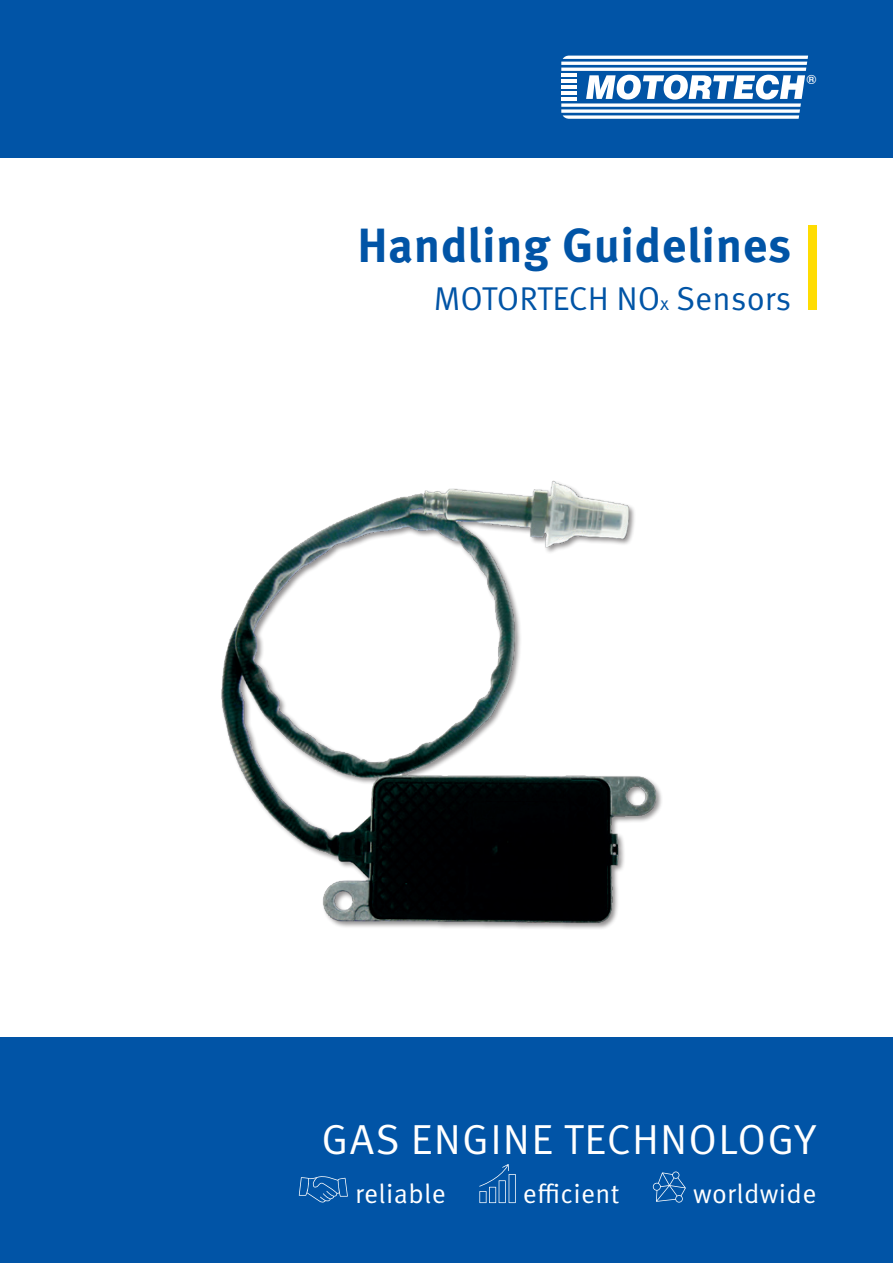
<style>
.page{position:relative;width:893px;height:1263px;background:#fff}
.page>*{position:absolute;margin:0;border:0;box-sizing:border-box;transform-origin:0 0}
._2020_-_COVER_Headli{font:700 48px "Meta Pro";letter-spacing:.01em;color:#0154a6}
.t1{font:42px "Meta Pro Norm";letter-spacing:.03em;color:#fff}
._2020_-_COVER_Subhea{font:33px "Meta Pro Norm";color:#0154a6}
.t2{font:27px "Meta Pro Norm";letter-spacing:.015em;color:#fff}
.t3{font:700 13.5px "Eurostile";color:#fff}
.s1{font-size:19.2px}
</style>
<div class="page">
<div style="left:0;top:1037px;width:893px;height:226px;background:#0154a6"></div>
<svg style="left:299px;top:1176px;width:49px;height:27px"></svg>
<svg style="left:479px;top:1164px;width:37px;height:39px"></svg>
<svg style="left:653px;top:1171px;width:33px;height:31px"></svg>
<div style="left:808px;top:225px;width:8px;height:85px;background:#ffdc01"></div>
<div style="left:0;top:0;width:893px;height:157px;background:#0154a6"></div>
<svg style="left:561px;top:56px;width:247px;height:63px"></svg>
<img style="left:221px;top:480px;width:441px;height:449px">
<p class="t3" style="left:806px;top:73px;width:12px">®</p>
<p class="_2020_-_COVER_Headli" style="left:357px;top:207px;width:435px">Handling Guidelines</p>
<p class="_2020_-_COVER_Subhea" style="left:434px;top:273px;width:359px">MOTORTECH NO<span class="s1">x</span> Sensors</p>
<h2 class="t1" style="left:322px;top:1108px;width:496px">GAS ENGINE TECHNOLOGY</h2>
<p class="t2" style="left:355px;top:1173px;width:92px">reliable</p>
<p class="t2" style="left:523px;top:1173px;width:98px">efficient</p>
<p class="t2" style="left:693px;top:1173px;width:125px">worldwide</p>
</div>
